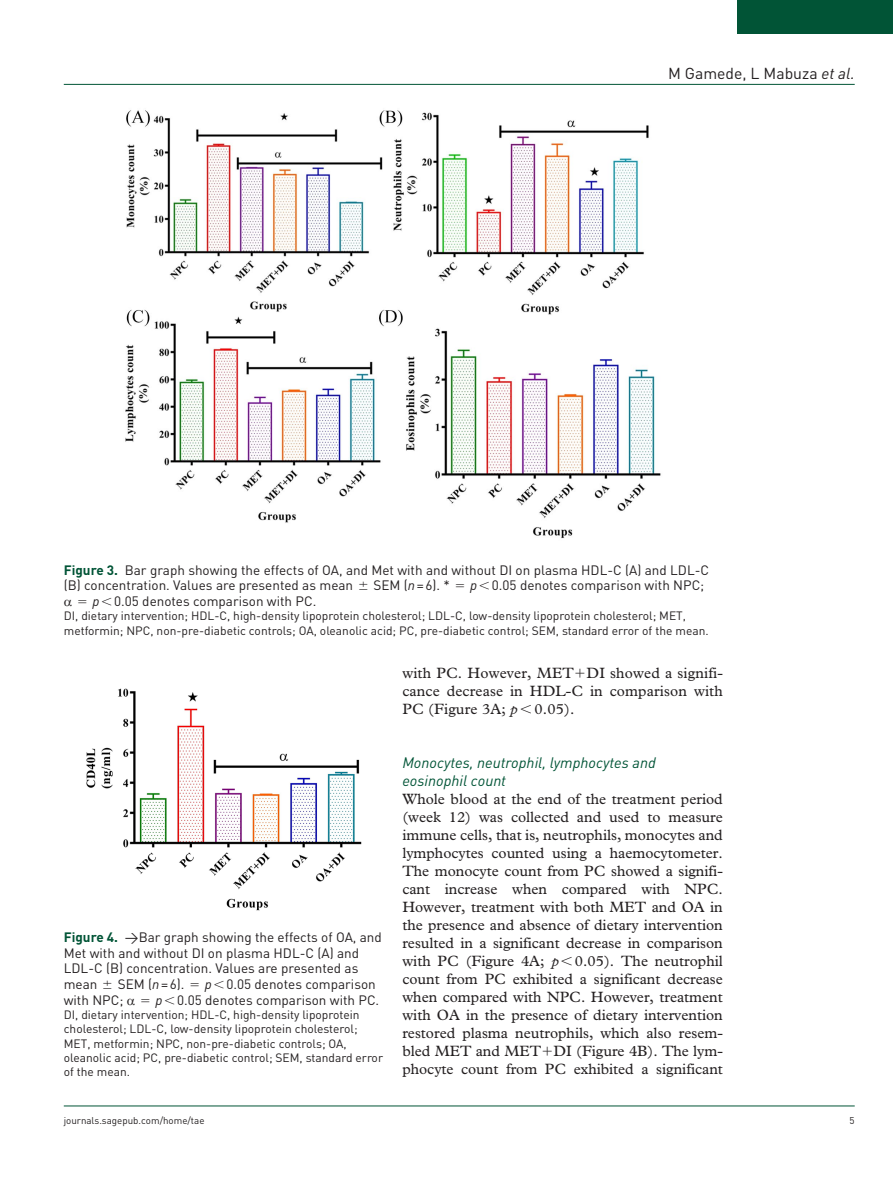
<style>
.page{position:relative;width:893px;height:1191px;background:#fff}
.page>*{position:absolute;margin:0;border:0;box-sizing:border-box;transform-origin:0 0}
.t1{font:15.75px "DIN";color:#231f20}
.t2{font:15px/18px "Plantin Std";letter-spacing:.005em;color:#231f20;text-align:justify}
.t3{font:italic 15px/18px "DIN";color:#015436}
.t4{font:13.5px/15.8px "DIN";color:#231f20}
.t5{font:12px/14.2px "DIN";color:#231f20}
.t6{font:9.75px "DIN";color:#231f20}
.s1{font-style:italic}
.s2{font-weight:700;color:#015436}
</style>
<div class="page">
<hr style="left:64px;top:84px;width:791px;height:1px;background:#015436">
<hr style="left:64px;top:1105px;width:791px;height:1px;background:#015436">
<div style="left:738px;top:0;width:155px;height:34px;background:#015436"></div>
<img style="left:125px;top:110px;width:536px;height:429px">
<img style="left:86px;top:688px;width:276px;height:223px">
<p class="t1" style="left:668px;top:63px;width:188px">M Gamede, L Mabuza <span class="s1">et al.</span></p>
<p class="t4" style="left:64px;top:561px;width:647px"><span class="s2">Figure 3.</span> Bar graph showing the effects of OA, and Met with and without DI on plasma HDL-C (A) and LDL-C (B) concentration. Values are presented as mean</p>
<p class="t4" style="left:373px;top:577px;width:78px">SEM (<span class="s1">n</span>=6). *</p>
<p class="t4" style="left:470px;top:577px;width:236px"><span class="s1">p</span> 0.05 denotes comparison with NPC;</p>
<p class="t4" style="left:93px;top:593px;width:225px"><span class="s1">p</span> 0.05 denotes comparison with PC.</p>
<p class="t5" style="left:64px;top:608px;width:646px">DI, dietary intervention; HDL-C, high-density lipoprotein cholesterol; LDL-C, low-density lipoprotein cholesterol; MET, metformin; NPC, non-pre-diabetic controls; OA, oleanolic acid; PC, pre-diabetic control; SEM, standard error of the mean.</p>
<p class="t4" style="left:64px;top:928px;width:320px"><span class="s2">Figure 4.</span> &gt;Bar graph showing the effects of OA, and Met with and without DI on plasma HDL-C (A) and LDL-C (B) concentration. Values are presented as mean</p>
<p class="t4" style="left:118px;top:976px;width:68px">SEM (<span class="s1">n</span>=6).</p>
<p class="t4" style="left:205px;top:976px;width:173px"><span class="s1">p</span> 0.05 denotes comparison</p>
<p class="t4" style="left:64px;top:991px;width:61px">with NPC;</p>
<p class="t4" style="left:155px;top:991px;width:225px"><span class="s1">p</span> 0.05 denotes comparison with PC.</p>
<p class="t5" style="left:64px;top:1007px;width:321px">DI, dietary intervention; HDL-C, high-density lipoprotein cholesterol; LDL-C, low-density lipoprotein cholesterol; MET, metformin; NPC, non-pre-diabetic controls; OA, oleanolic acid; PC, pre-diabetic control; SEM, standard error of the mean.</p>
<p class="t2" style="left:402px;top:664px;width:322px">with PC. However, MET DI showed a signifi&shy;cance decrease in HDL-C in comparison with PC (Figure 3A; <span class="s1">p</span> 0.05).</p>
<p class="t3" style="left:402px;top:753px;width:255px">Monocytes, neutrophil, lymphocytes and eosinophil count</p>
<p class="t2" style="left:402px;top:790px;width:322px">Whole blood at the end of the treatment period (week 12) was collected and used to measure immune cells, that is, neutrophils, monocytes and lymphocytes counted using a haemocytometer.<br>The monocyte count from PC showed a signifi&shy;cant increase when compared with NPC.<br>However, treatment with both MET and OA in the presence and absence of dietary intervention resulted in a significant decrease in comparison with PC (Figure 4A; <span class="s1">p</span> 0.05). The neutrophil count from PC exhibited a significant decrease when compared with NPC. However, treatment with OA in the presence of dietary intervention restored plasma neutrophils, which also resem&shy;bled MET and MET DI (Figure 4B). The lym&shy;phocyte count from PC exhibited a significant</p>
<p class="t6" style="left:64px;top:1114px;width:142px">journals.sagepub.com/home/tae</p>
<p class="t6" style="left:850px;top:1114px;width:7px">5</p>
</div>
